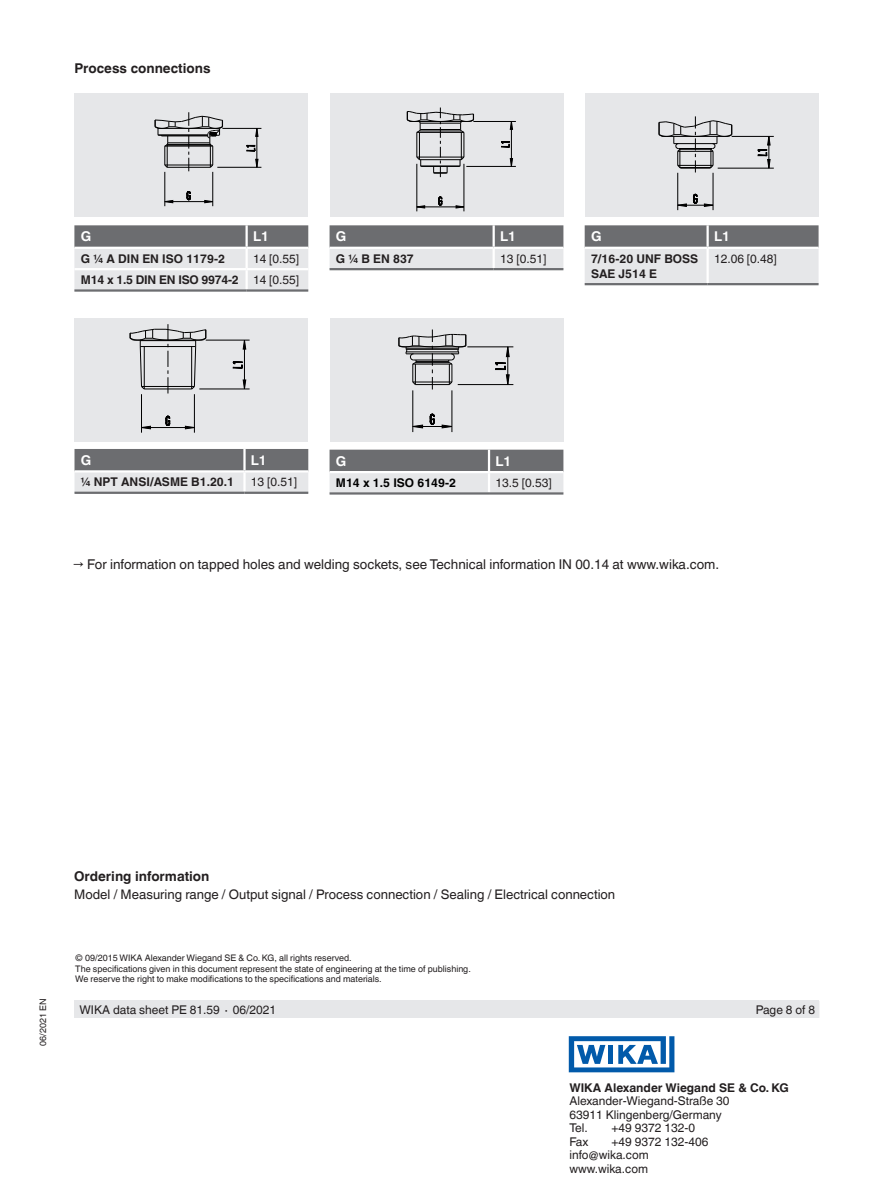
<style>
.page{position:relative;width:893px;height:1188px;background:#fff}
.page>*{position:absolute;margin:0;border:0;box-sizing:border-box;transform-origin:0 0}
.t1{font:13.5px "Helvetica World";color:#231f20}
.t2{font:700 13.5px "Helvetica World";color:#231f20}
.t3{font:700 13.5px "Helvetica World";color:#fff}
.t4{font:13.2px "Helvetica World";color:#231f20}
.t5{font:12px/13.5px "Helvetica World";color:#231f20}
.t6{font:700 12px/15px "Helvetica World";color:#231f20}
.t7{font:700 12px/21.3px "Helvetica World";letter-spacing:-.02em;color:#231f20;text-align:right}
.t8{font:700 12px "Helvetica World";color:#000}
.t9{font:9px/10.5px "Helvetica World";color:#231f20}
.s1{font-weight:400}
</style>
<div class="page">
<div style="left:74px;top:1000px;width:745px;height:18px;background:#e6e7e9"></div>
<svg style="left:569px;top:1036px;width:105px;height:36px"></svg>
<svg style="left:75px;top:449px;width:233px;height:43px;background:#a4a5a8"></svg>
<hr style="left:243px;top:449px;width:3px;height:21px;background:#fff">
<hr style="left:75px;top:470px;width:169px;height:3px;background:#fff">
<hr style="left:244px;top:470px;width:64px;height:3px;background:#fff">
<hr style="left:243px;top:473px;width:3px;height:19px;background:#fff">
<hr style="left:75px;top:492px;width:169px;height:2px;background:#6c6d70">
<hr style="left:244px;top:492px;width:64px;height:2px;background:#6c6d70">
<svg style="left:330px;top:450px;width:233px;height:42px;background:#abacae"></svg>
<hr style="left:330px;top:492px;width:159px;height:3px;background:#6c6d70">
<hr style="left:489px;top:492px;width:74px;height:3px;background:#6c6d70">
<div style="left:330px;top:318px;width:233px;height:123px;background:#e6e7e9"></div>
<svg style="left:585px;top:225px;width:234px;height:58px;background:#b7b8bb"></svg>
<hr style="left:706px;top:225px;width:3px;height:22px;background:#fff">
<hr style="left:585px;top:247px;width:123px;height:2px;background:#fff">
<hr style="left:708px;top:247px;width:111px;height:2px;background:#fff">
<hr style="left:706px;top:249px;width:3px;height:34px;background:#fff">
<hr style="left:585px;top:283px;width:123px;height:2px;background:#6c6d70">
<hr style="left:708px;top:283px;width:111px;height:2px;background:#6c6d70">
<div style="left:585px;top:94px;width:234px;height:123px;background:#e6e7e9"></div>
<svg style="left:693px;top:194px;width:5px;height:10px"></svg>
<svg style="left:704px;top:203px;width:9px;height:4px"></svg>
<svg style="left:678px;top:203px;width:9px;height:4px"></svg>
<svg style="left:757px;top:137px;width:14px;height:31px"></svg>
<hr style="left:678px;top:205px;width:35px;height:1px;background:#000">
<hr style="left:718px;top:168px;width:56px;height:1px;background:#000">
<hr style="left:677px;top:173px;width:1px;height:37px;background:#000">
<hr style="left:732px;top:136px;width:42px;height:1px;background:#000">
<hr style="left:713px;top:173px;width:1px;height:37px;background:#000">
<hr style="left:769px;top:136px;width:1px;height:32px;background:#000">
<svg style="left:658px;top:116px;width:75px;height:56px"></svg>
<div style="left:74px;top:318px;width:234px;height:123px;background:#e6e7e9"></div>
<svg style="left:232px;top:361px;width:11px;height:8px"></svg>
<svg style="left:242px;top:339px;width:4px;height:11px"></svg>
<svg style="left:242px;top:379px;width:4px;height:10px"></svg>
<svg style="left:165px;top:416px;width:6px;height:10px"></svg>
<svg style="left:185px;top:426px;width:9px;height:4px"></svg>
<svg style="left:142px;top:426px;width:9px;height:4px"></svg>
<hr style="left:141px;top:427px;width:53px;height:1px;background:#000">
<hr style="left:199px;top:389px;width:51px;height:1px;background:#000">
<hr style="left:141px;top:394px;width:1px;height:39px;background:#000">
<hr style="left:206px;top:340px;width:44px;height:1px;background:#000">
<hr style="left:194px;top:394px;width:1px;height:39px;background:#000">
<hr style="left:244px;top:340px;width:1px;height:49px;background:#000">
<svg style="left:129px;top:324px;width:78px;height:69px"></svg>
<svg style="left:74px;top:225px;width:234px;height:64px;background:#bbbcbe"></svg>
<hr style="left:245px;top:225px;width:3px;height:22px;background:#fff">
<hr style="left:74px;top:247px;width:173px;height:2px;background:#fff">
<hr style="left:247px;top:247px;width:61px;height:2px;background:#fff">
<hr style="left:245px;top:249px;width:3px;height:19px;background:#fff">
<hr style="left:74px;top:268px;width:173px;height:2px;background:#fff">
<hr style="left:247px;top:268px;width:61px;height:2px;background:#fff">
<hr style="left:245px;top:270px;width:3px;height:19px;background:#fff">
<hr style="left:74px;top:289px;width:173px;height:3px;background:#6c6d70">
<hr style="left:247px;top:289px;width:61px;height:3px;background:#6c6d70">
<div style="left:74px;top:94px;width:234px;height:123px;background:#e6e7e9"></div>
<svg style="left:246px;top:145px;width:10px;height:7px"></svg>
<svg style="left:255px;top:129px;width:4px;height:8px"></svg>
<svg style="left:255px;top:159px;width:4px;height:8px"></svg>
<svg style="left:186px;top:191px;width:5px;height:9px"></svg>
<svg style="left:204px;top:200px;width:8px;height:4px"></svg>
<svg style="left:164px;top:200px;width:10px;height:4px"></svg>
<hr style="left:165px;top:201px;width:48px;height:1px;background:#000">
<hr style="left:217px;top:167px;width:44px;height:1px;background:#000">
<hr style="left:165px;top:172px;width:1px;height:34px;background:#000">
<hr style="left:222px;top:128px;width:39px;height:1px;background:#000">
<hr style="left:212px;top:172px;width:1px;height:34px;background:#000">
<hr style="left:257px;top:128px;width:1px;height:39px;background:#000">
<svg style="left:154px;top:112px;width:70px;height:59px"></svg>
<svg style="left:429px;top:414px;width:6px;height:11px"></svg>
<svg style="left:441px;top:424px;width:11px;height:5px"></svg>
<svg style="left:412px;top:424px;width:11px;height:5px"></svg>
<svg style="left:495px;top:346px;width:15px;height:38px"></svg>
<hr style="left:413px;top:426px;width:39px;height:1px;background:#000">
<hr style="left:458px;top:384px;width:55px;height:1px;background:#000">
<hr style="left:413px;top:390px;width:1px;height:42px;background:#000">
<hr style="left:467px;top:347px;width:46px;height:1px;background:#000">
<hr style="left:452px;top:390px;width:1px;height:42px;background:#000">
<hr style="left:507px;top:347px;width:1px;height:38px;background:#000">
<svg style="left:398px;top:330px;width:69px;height:59px"></svg>
<svg style="left:330px;top:225px;width:233px;height:43px;background:#abacaf"></svg>
<hr style="left:330px;top:268px;width:164px;height:2px;background:#6c6d70">
<hr style="left:494px;top:268px;width:69px;height:2px;background:#6c6d70">
<div style="left:330px;top:94px;width:233px;height:123px;background:#e6e7e9"></div>
<svg style="left:438px;top:197px;width:5px;height:9px"></svg>
<svg style="left:455px;top:205px;width:9px;height:4px"></svg>
<svg style="left:416px;top:205px;width:9px;height:4px"></svg>
<svg style="left:501px;top:141px;width:9px;height:7px"></svg>
<svg style="left:509px;top:122px;width:4px;height:8px"></svg>
<svg style="left:509px;top:158px;width:4px;height:8px"></svg>
<hr style="left:417px;top:207px;width:47px;height:1px;background:#000">
<hr style="left:417px;top:164px;width:1px;height:47px;background:#000">
<hr style="left:466px;top:166px;width:50px;height:1px;background:#000">
<hr style="left:473px;top:121px;width:43px;height:1px;background:#000">
<hr style="left:464px;top:164px;width:1px;height:47px;background:#000">
<hr style="left:511px;top:121px;width:1px;height:45px;background:#000">
<svg style="left:406px;top:108px;width:69px;height:69px"></svg>
<h1 class="t2" style="left:74px;top:61px;width:138px">Process connections</h1>
<h1 class="t3" style="left:81px;top:229px;width:12px">G</h1>
<h1 class="t3" style="left:253px;top:229px;width:17px">L1</h1>
<h3 class="t6" style="left:81px;top:251px;width:146px">G ¼ A DIN EN ISO 1179-2</h3>
<h3 class="t7" style="left:81px;top:248px;width:220px"><span class="s1">14 [0.55]<br></span>M14 x 1.5 DIN EN ISO 9974-2 <span class="s1">14 [0.55]</span></h3>
<h1 class="t3" style="left:336px;top:229px;width:12px">G</h1>
<h1 class="t3" style="left:500px;top:229px;width:17px">L1</h1>
<h3 class="t6" style="left:336px;top:251px;width:79px">G ¼ B EN 837</h3>
<h3 class="t5" style="left:500px;top:252px;width:48px">13 [0.51]</h3>
<h1 class="t3" style="left:591px;top:229px;width:12px">G</h1>
<h1 class="t3" style="left:714px;top:229px;width:17px">L1</h1>
<h3 class="t6" style="left:591px;top:251px;width:109px">7/16-20 UNF BOSS<br>SAE J514 E</h3>
<h3 class="t5" style="left:714px;top:252px;width:64px">12.06 [0.48]</h3>
<h1 class="t3" style="left:81px;top:452px;width:12px">G</h1>
<h1 class="t3" style="left:251px;top:452px;width:17px">L1</h1>
<h3 class="t6" style="left:81px;top:475px;width:155px">¼ NPT ANSI/ASME B1.20.1</h3>
<h3 class="t5" style="left:251px;top:476px;width:48px">13 [0.51]</h3>
<h1 class="t3" style="left:336px;top:453px;width:12px">G</h1>
<h1 class="t3" style="left:495px;top:453px;width:17px">L1</h1>
<h3 class="t8" style="left:336px;top:476px;width:122px">M14 x 1.5 ISO 6149-2</h3>
<h3 class="t5" style="left:495px;top:476px;width:58px">13.5 [0.53]</h3>
<h1 class="t1" style="left:74px;top:556px;width:647px">→ For information on tapped holes and welding sockets, see Technical information IN 00.14 at www.wika.com.</h1>
<p class="t9" style="left:38px;top:1046px;width:49px;rotate:-90deg">06/2021 EN</p>
<h1 class="t2" style="left:74px;top:868px;width:137px">Ordering information</h1>
<h2 class="t4" style="left:74px;top:887px;width:543px">Model / Measuring range / Output signal / Process connection / Sealing / Electrical connection</h2>
<p class="t9" style="left:75px;top:953px;width:397px">© 09/2015 WIKA Alexander Wiegand SE &amp; Co. KG, all rights reserved.<br>The specifications given in this document represent the state of engineering at the time of publishing.<br>We reserve the right to make modifications to the specifications and materials.</p>
<h3 class="t5" style="left:80px;top:1003px;width:198px">WIKA data sheet PE 81.59 ∙ 06/2021</h3>
<h3 class="t5" style="left:756px;top:1003px;width:61px">Page 8 of 8</h3>
<h3 class="t6" style="left:569px;top:1080px;width:221px">WIKA Alexander Wiegand SE &amp; Co. KG</h3>
<h3 class="t5" style="left:569px;top:1094px;width:162px">Alexander-Wiegand-Straße 30<br>63911 Klingenberg/Germany<br>Tel.</h3>
<h3 class="t5" style="left:611px;top:1121px;width:85px">+49 9372 132-0</h3>
<h3 class="t5" style="left:569px;top:1135px;width:21px">Fax</h3>
<h3 class="t5" style="left:569px;top:1135px;width:140px;text-indent:42px">+49 9372 132-406 info@wika.com www.wika.com</h3>
</div>
